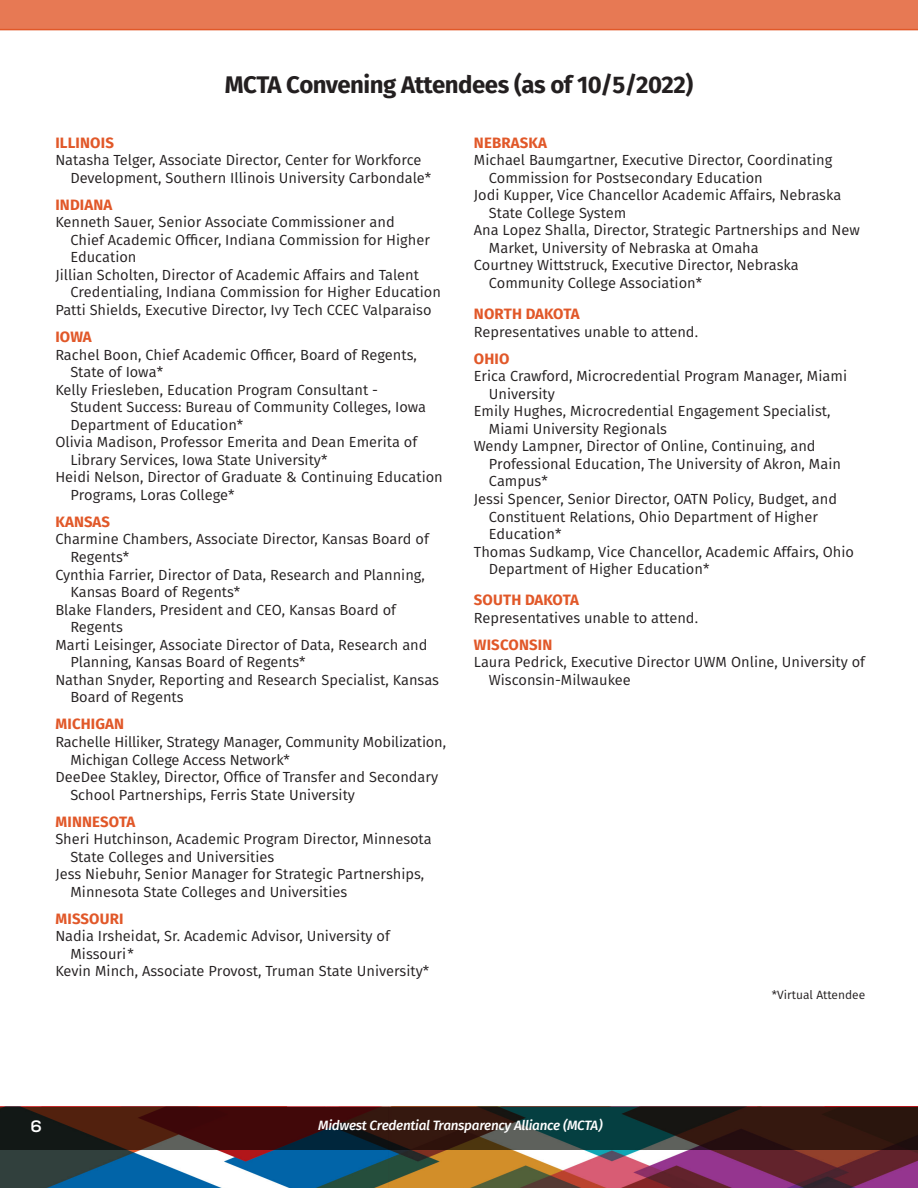
<style>
.page{position:relative;width:918px;height:1188px;background:#fff}
.page>*{position:absolute;margin:0;border:0;box-sizing:border-box;transform-origin:0 0}
.Section_Header{font:700 24px "Fira Sans";letter-spacing:-.02em;color:#231f20}
.t1{font:800 16.5px "Nexa Slab";color:#fff}
.State_Header{font:700 15px "Fira Sans";letter-spacing:.01em;color:#e15829}
.t2{font:14.7px/17.5px "Fira Sans";color:#231f20}
.t3{font:italic 500 13.5px "Fira Sans";letter-spacing:-.02em;color:#fff}
.t4{font:12px "Fira Sans";color:#231f20}
</style>
<div class="page">
<img style="left:0;top:1149px;width:918px;height:39px">
<svg style="left:0;top:1107px;width:918px;height:42px;background:#2e1e1a"></svg>
<div style="left:0;top:0;width:918px;height:30px;background:#e77954"></div>
<p class="Section_Header" style="left:225px;top:65px;width:470px">MCTA Convening Attendees (as of 10/5/2022)</p>
<p class="State_Header" style="left:55px;top:130px;width:60px">ILLINOIS</p>
<p class="t2" style="left:70px;top:151px;width:362px;text-indent:-15px">Natasha Telger, Associate Director, Center for Workforce<br>Development, Southern Illinois University Carbondale*</p>
<p class="State_Header" style="left:55px;top:192px;width:59px">INDIANA</p>
<p class="t2" style="left:70px;top:213px;width:361px;text-indent:-15px">Kenneth Sauer, Senior Associate Commissioner and<br>Chief Academic Officer, Indiana Commission for Higher<br>Education</p>
<p class="t2" style="left:70px;top:266px;width:372px;text-indent:-15px">Jillian Scholten, Director of Academic Affairs and Talent<br>Credentialing, Indiana Commission for Higher Education</p>
<p class="t2" style="left:55px;top:301px;width:378px">Patti Shields, Executive Director, Ivy Tech CCEC Valparaiso</p>
<p class="State_Header" style="left:55px;top:324px;width:38px">IOWA</p>
<p class="t2" style="left:70px;top:345px;width:348px;text-indent:-15px">Rachel Boon, Chief Academic Officer, Board of Regents,<br>State of Iowa*</p>
<p class="t2" style="left:70px;top:380px;width:357px;text-indent:-15px">Kelly Friesleben, Education Program Consultant -<br>Student Success: Bureau of Community Colleges, Iowa<br>Department of Education*</p>
<p class="t2" style="left:70px;top:433px;width:348px;text-indent:-15px">Olivia Madison, Professor Emerita and Dean Emerita of<br>Library Services, Iowa State University*</p>
<p class="t2" style="left:70px;top:468px;width:374px;text-indent:-15px">Heidi Nelson, Director of Graduate &amp; Continuing Education<br>Programs, Loras College*</p>
<p class="State_Header" style="left:55px;top:509px;width:56px">KANSAS</p>
<p class="t2" style="left:70px;top:530px;width:360px;text-indent:-15px">Charmine Chambers, Associate Director, Kansas Board of<br>Regents*</p>
<p class="t2" style="left:70px;top:565px;width:356px;text-indent:-15px">Cynthia Farrier, Director of Data, Research and Planning,<br>Kansas Board of Regents*</p>
<p class="t2" style="left:70px;top:600px;width:327px;text-indent:-15px">Blake Flanders, President and CEO, Kansas Board of<br>Regents</p>
<p class="t2" style="left:70px;top:636px;width:359px;text-indent:-15px">Marti Leisinger, Associate Director of Data, Research and<br>Planning, Kansas Board of Regents*</p>
<p class="t2" style="left:70px;top:671px;width:370px;text-indent:-15px">Nathan Snyder, Reporting and Research Specialist, Kansas<br>Board of Regents</p>
<p class="State_Header" style="left:55px;top:712px;width:70px">MICHIGAN</p>
<p class="t2" style="left:70px;top:733px;width:377px;text-indent:-15px">Rachelle Hilliker, Strategy Manager, Community Mobilization,<br>Michigan College Access Network*</p>
<p class="t2" style="left:70px;top:768px;width:370px;text-indent:-15px">DeeDee Stakley, Director, Office of Transfer and Secondary<br>School Partnerships, Ferris State University</p>
<p class="State_Header" style="left:55px;top:809px;width:81px">MINNESOTA</p>
<p class="t2" style="left:70px;top:830px;width:363px;text-indent:-15px">Sheri Hutchinson, Academic Program Director, Minnesota<br>State Colleges and Universities</p>
<p class="t2" style="left:70px;top:865px;width:356px;text-indent:-15px">Jess Niebuhr, Senior Manager for Strategic Partnerships,<br>Minnesota State Colleges and Universities</p>
<p class="State_Header" style="left:55px;top:906px;width:70px">MISSOURI</p>
<p class="t2" style="left:70px;top:927px;width:321px;text-indent:-15px">Nadia Irsheidat, Sr. Academic Advisor, University of<br>Missouri*</p>
<p class="t2" style="left:55px;top:962px;width:375px">Kevin Minch, Associate Provost, Truman State University*</p>
<p class="State_Header" style="left:474px;top:130px;width:75px">NEBRASKA</p>
<p class="t2" style="left:489px;top:151px;width:345px;text-indent:-15px">Michael Baumgartner, Executive Director, Coordinating<br>Commission for Postsecondary Education</p>
<p class="t2" style="left:489px;top:186px;width:354px;text-indent:-15px">Jodi Kupper, Vice Chancellor Academic Affairs, Nebraska<br>State College System</p>
<p class="t2" style="left:489px;top:221px;width:373px;text-indent:-15px">Ana Lopez Shalla, Director, Strategic Partnerships and New<br>Market, University of Nebraska at Omaha</p>
<p class="t2" style="left:489px;top:256px;width:312px;text-indent:-15px">Courtney Wittstruck, Executive Director, Nebraska<br>Community College Association*</p>
<p class="State_Header" style="left:474px;top:301px;width:107px">NORTH DAKOTA</p>
<p class="t2" style="left:474px;top:322px;width:226px">Representatives unable to attend.</p>
<p class="State_Header" style="left:474px;top:346px;width:37px">OHIO</p>
<p class="t2" style="left:489px;top:367px;width:360px;text-indent:-15px">Erica Crawford, Microcredential Program Manager, Miami<br>University</p>
<p class="t2" style="left:489px;top:402px;width:343px;text-indent:-15px">Emily Hughes, Microcredential Engagement Specialist,<br>Miami University Regionals</p>
<p class="t2" style="left:489px;top:437px;width:354px;text-indent:-15px">Wendy Lampner, Director of Online, Continuing, and<br>Professional Education, The University of Akron, Main<br>Campus*</p>
<p class="t2" style="left:489px;top:490px;width:350px;text-indent:-15px">Jessi Spencer, Senior Director, OATN Policy, Budget, and<br>Constituent Relations, Ohio Department of Higher<br>Education*</p>
<p class="t2" style="left:489px;top:542px;width:367px;text-indent:-15px">Thomas Sudkamp, Vice Chancellor, Academic Affairs, Ohio<br>Department of Higher Education*</p>
<p class="State_Header" style="left:474px;top:587px;width:107px">SOUTH DAKOTA</p>
<p class="t2" style="left:474px;top:609px;width:226px">Representatives unable to attend.</p>
<p class="State_Header" style="left:474px;top:632px;width:80px">WISCONSIN</p>
<p class="t2" style="left:489px;top:653px;width:378px;text-indent:-15px">Laura Pedrick, Executive Director UWM Online, University of<br>Wisconsin-Milwaukee</p>
<p class="t4" style="left:772px;top:986px;width:95px">*Virtual Attendee</p>
<p class="t1" style="left:31px;top:1116px;width:13px">6</p>
<p class="t3" style="left:318px;top:1115px;width:286px">Midwest Credential Transparency Alliance (MCTA)</p>
</div>
